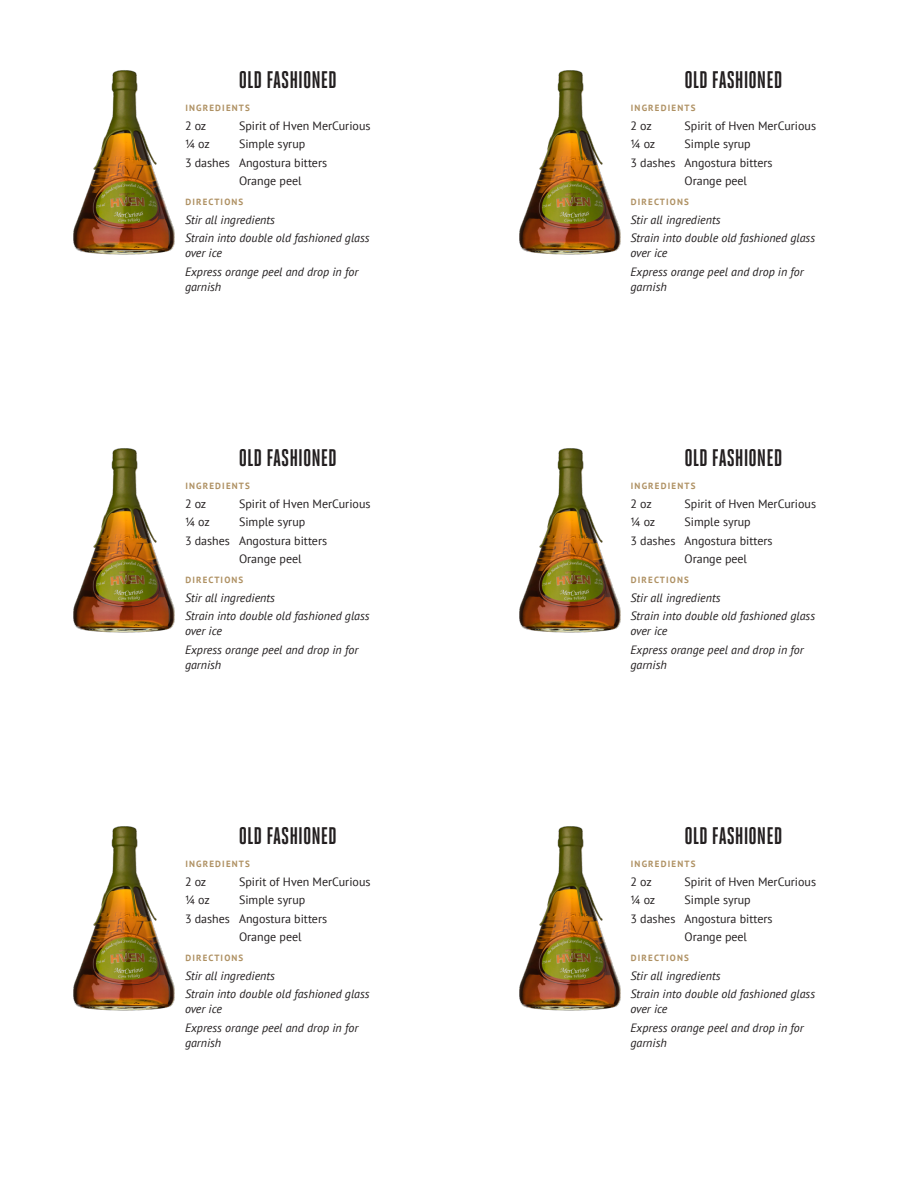
<style>
.page{position:relative;width:918px;height:1188px;background:#fff}
.page>*{position:absolute;margin:0;border:0;box-sizing:border-box;transform-origin:0 0}
.st_cocktail_name{font:700 24px "Heroic Condensed";color:#231f20}
.st_cocktail_instruct{font:italic 12px/15px "PT Sans";color:#231f20}
.st_cocktail_ingredie{font:12px "PT Sans";color:#231f20}
.st_cocktail_headers{font:700 9px "PT Sans";letter-spacing:.13em;color:#af9163}
</style>
<div class="page">
<img style="left:73px;top:70px;width:102px;height:185px">
<img style="left:519px;top:70px;width:102px;height:185px">
<img style="left:73px;top:448px;width:102px;height:185px">
<img style="left:519px;top:448px;width:102px;height:185px">
<img style="left:73px;top:826px;width:102px;height:185px">
<img style="left:519px;top:826px;width:102px;height:185px">
<p class="st_cocktail_name" style="left:239px;top:66px;width:100px">OLD FASHIONED</p>
<p class="st_cocktail_headers" style="left:185px;top:102px;width:66px">INGREDIENTS</p>
<p class="st_cocktail_ingredie" style="left:185px;top:118px;width:23px">2 oz</p>
<p class="st_cocktail_ingredie" style="left:239px;top:118px;width:133px">Spirit of Hven MerCurious</p>
<p class="st_cocktail_ingredie" style="left:185px;top:136px;width:26px">1/4 oz</p>
<p class="st_cocktail_ingredie" style="left:239px;top:136px;width:68px">Simple syrup</p>
<p class="st_cocktail_ingredie" style="left:185px;top:155px;width:144px">3 dashes Angostura bitters</p>
<p class="st_cocktail_ingredie" style="left:239px;top:173px;width:64px">Orange peel</p>
<p class="st_cocktail_headers" style="left:185px;top:196px;width:60px">DIRECTIONS</p>
<p class="st_cocktail_instruct" style="left:185px;top:212px;width:92px">Stir all ingredients</p>
<p class="st_cocktail_instruct" style="left:185px;top:230px;width:186px">Strain into double old fashioned glass over ice</p>
<p class="st_cocktail_instruct" style="left:185px;top:264px;width:175px">Express orange peel and drop in for garnish</p>
<p class="st_cocktail_name" style="left:239px;top:444px;width:100px">OLD FASHIONED</p>
<p class="st_cocktail_headers" style="left:185px;top:480px;width:66px">INGREDIENTS</p>
<p class="st_cocktail_ingredie" style="left:185px;top:496px;width:23px">2 oz</p>
<p class="st_cocktail_ingredie" style="left:239px;top:496px;width:133px">Spirit of Hven MerCurious</p>
<p class="st_cocktail_ingredie" style="left:185px;top:514px;width:26px">1/4 oz</p>
<p class="st_cocktail_ingredie" style="left:239px;top:514px;width:68px">Simple syrup</p>
<p class="st_cocktail_ingredie" style="left:185px;top:533px;width:144px">3 dashes Angostura bitters</p>
<p class="st_cocktail_ingredie" style="left:239px;top:551px;width:64px">Orange peel</p>
<p class="st_cocktail_headers" style="left:185px;top:574px;width:60px">DIRECTIONS</p>
<p class="st_cocktail_instruct" style="left:185px;top:590px;width:92px">Stir all ingredients</p>
<p class="st_cocktail_instruct" style="left:185px;top:608px;width:186px">Strain into double old fashioned glass over ice</p>
<p class="st_cocktail_instruct" style="left:185px;top:642px;width:175px">Express orange peel and drop in for garnish</p>
<p class="st_cocktail_name" style="left:239px;top:822px;width:100px">OLD FASHIONED</p>
<p class="st_cocktail_headers" style="left:185px;top:858px;width:66px">INGREDIENTS</p>
<p class="st_cocktail_ingredie" style="left:185px;top:874px;width:23px">2 oz</p>
<p class="st_cocktail_ingredie" style="left:239px;top:874px;width:133px">Spirit of Hven MerCurious</p>
<p class="st_cocktail_ingredie" style="left:185px;top:892px;width:26px">1/4 oz</p>
<p class="st_cocktail_ingredie" style="left:239px;top:892px;width:68px">Simple syrup</p>
<p class="st_cocktail_ingredie" style="left:185px;top:911px;width:144px">3 dashes Angostura bitters</p>
<p class="st_cocktail_ingredie" style="left:239px;top:929px;width:64px">Orange peel</p>
<p class="st_cocktail_headers" style="left:185px;top:952px;width:60px">DIRECTIONS</p>
<p class="st_cocktail_instruct" style="left:185px;top:968px;width:92px">Stir all ingredients</p>
<p class="st_cocktail_instruct" style="left:185px;top:986px;width:186px">Strain into double old fashioned glass over ice</p>
<p class="st_cocktail_instruct" style="left:185px;top:1020px;width:175px">Express orange peel and drop in for garnish</p>
<p class="st_cocktail_name" style="left:684px;top:66px;width:100px">OLD FASHIONED</p>
<p class="st_cocktail_headers" style="left:631px;top:102px;width:66px">INGREDIENTS</p>
<p class="st_cocktail_ingredie" style="left:631px;top:118px;width:23px">2 oz</p>
<p class="st_cocktail_ingredie" style="left:685px;top:118px;width:133px">Spirit of Hven MerCurious</p>
<p class="st_cocktail_ingredie" style="left:631px;top:136px;width:26px">1/4 oz</p>
<p class="st_cocktail_ingredie" style="left:685px;top:136px;width:68px">Simple syrup</p>
<p class="st_cocktail_ingredie" style="left:631px;top:155px;width:144px">3 dashes Angostura bitters</p>
<p class="st_cocktail_ingredie" style="left:685px;top:173px;width:64px">Orange peel</p>
<p class="st_cocktail_headers" style="left:631px;top:196px;width:60px">DIRECTIONS</p>
<p class="st_cocktail_instruct" style="left:631px;top:212px;width:92px">Stir all ingredients</p>
<p class="st_cocktail_instruct" style="left:631px;top:230px;width:186px">Strain into double old fashioned glass over ice</p>
<p class="st_cocktail_instruct" style="left:631px;top:264px;width:175px">Express orange peel and drop in for garnish</p>
<p class="st_cocktail_name" style="left:684px;top:444px;width:100px">OLD FASHIONED</p>
<p class="st_cocktail_headers" style="left:631px;top:480px;width:66px">INGREDIENTS</p>
<p class="st_cocktail_ingredie" style="left:631px;top:496px;width:23px">2 oz</p>
<p class="st_cocktail_ingredie" style="left:685px;top:496px;width:133px">Spirit of Hven MerCurious</p>
<p class="st_cocktail_ingredie" style="left:631px;top:514px;width:26px">1/4 oz</p>
<p class="st_cocktail_ingredie" style="left:685px;top:514px;width:68px">Simple syrup</p>
<p class="st_cocktail_ingredie" style="left:631px;top:533px;width:144px">3 dashes Angostura bitters</p>
<p class="st_cocktail_ingredie" style="left:685px;top:551px;width:64px">Orange peel</p>
<p class="st_cocktail_headers" style="left:631px;top:574px;width:60px">DIRECTIONS</p>
<p class="st_cocktail_instruct" style="left:631px;top:590px;width:92px">Stir all ingredients</p>
<p class="st_cocktail_instruct" style="left:631px;top:608px;width:186px">Strain into double old fashioned glass over ice</p>
<p class="st_cocktail_instruct" style="left:631px;top:642px;width:175px">Express orange peel and drop in for garnish</p>
<p class="st_cocktail_name" style="left:684px;top:822px;width:100px">OLD FASHIONED</p>
<p class="st_cocktail_headers" style="left:631px;top:858px;width:66px">INGREDIENTS</p>
<p class="st_cocktail_ingredie" style="left:631px;top:874px;width:23px">2 oz</p>
<p class="st_cocktail_ingredie" style="left:685px;top:874px;width:133px">Spirit of Hven MerCurious</p>
<p class="st_cocktail_ingredie" style="left:631px;top:892px;width:26px">1/4 oz</p>
<p class="st_cocktail_ingredie" style="left:685px;top:892px;width:68px">Simple syrup</p>
<p class="st_cocktail_ingredie" style="left:631px;top:911px;width:144px">3 dashes Angostura bitters</p>
<p class="st_cocktail_ingredie" style="left:685px;top:929px;width:64px">Orange peel</p>
<p class="st_cocktail_headers" style="left:631px;top:952px;width:60px">DIRECTIONS</p>
<p class="st_cocktail_instruct" style="left:631px;top:968px;width:92px">Stir all ingredients</p>
<p class="st_cocktail_instruct" style="left:631px;top:986px;width:186px">Strain into double old fashioned glass over ice</p>
<p class="st_cocktail_instruct" style="left:631px;top:1020px;width:175px">Express orange peel and drop in for garnish</p>
</div>
